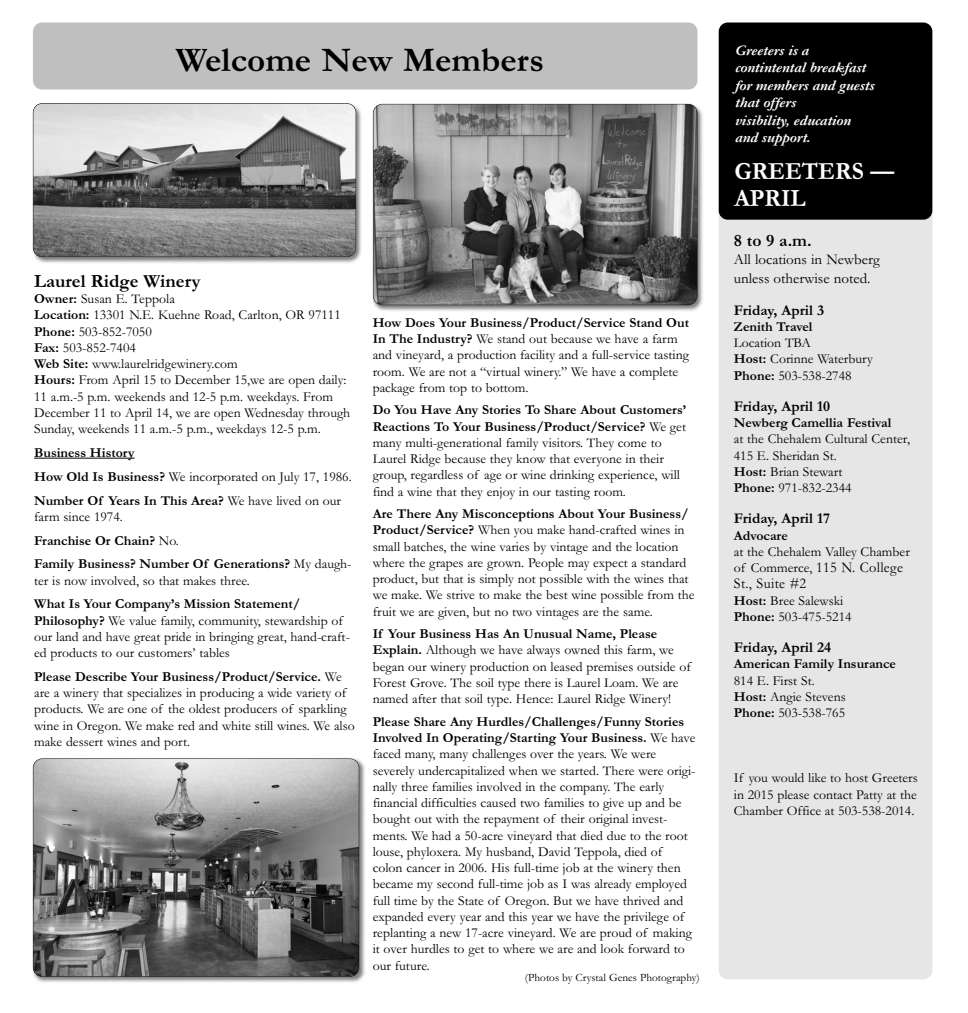
<style>
.page{position:relative;width:968px;height:1013px;background:#fff}
.page>*{position:absolute;margin:0;border:0;box-sizing:border-box;transform-origin:0 0}
.t1{font:700 35px "Garamond";color:#000}
.t2{font:700 25px/26.2px "Garamond";color:#fff;scale:.95 1}
.t3{font:700 18.75px "Garamond";color:#000}
.t4{font:700 17.5px "Garamond";color:#000}
.t5{font:italic 700 15px/17.5px "Garamond";color:#fff}
.t6{font:700 15px "Garamond";color:#000}
.t7{font:15px/18.8px "Garamond";color:#000}
.t8{font:15px/16.2px "Garamond";letter-spacing:.025em;color:#000;scale:.95 1}
.t9{font:13.75px/16.2px "Garamond";color:#000}
.t10{font:700 13.75px/23.8px "Garamond";color:#000}
.t11{font:11.25px "Garamond";color:#000}
.s1{font-weight:700}
.s2{font-weight:400}
.s3{font-size:13.75px}
</style>
<div class="page">
<div style="left:718px;top:205px;width:214px;height:774px;background:#e6e6e6;border-radius:9px"></div>
<div style="left:718px;top:22px;width:214px;height:198px;background:#000;border-radius:9px"></div>
<hr style="left:34px;top:458px;width:101px;height:1px;background:#000">
<div style="left:33px;top:23px;width:664px;height:66px;background:#bfbfbf;border-radius:9px"></div>
<img style="left:32px;top:758px;width:333px;height:225px">
<img style="left:33px;top:758px;width:326px;height:218px;border-radius:9px">
<div style="left:33px;top:758px;width:326px;height:218px;border:1px solid #000;border-radius:9px"></div>
<img style="left:372px;top:103px;width:331px;height:208px">
<img style="left:373px;top:104px;width:324px;height:201px;border-radius:9px">
<div style="left:373px;top:104px;width:324px;height:201px;border:1px solid #000;border-radius:9px"></div>
<img style="left:32px;top:104px;width:329px;height:159px">
<img style="left:33px;top:103px;width:323px;height:154px;border-radius:9px">
<div style="left:33px;top:103px;width:323px;height:154px;border:1px solid #000;border-radius:9px"></div>
<h1 class="t1" style="left:176px;top:38px;width:370px">Welcome New Members</h1>
<h3 class="t3" style="left:34px;top:269px;width:168px">Laurel Ridge Winery</h3>
<p class="t9" style="left:34px;top:290px;width:317px"><span class="s1">Owner:</span> Susan E. Teppola<br><span class="s1">Location:</span> 13301 N.E. Kuehne Road, Carlton, OR 97111<br><span class="s1">Phone:</span> 503-852-7050<br><span class="s1">Fax:</span> 503-852-7404<br><span class="s1">Web Site:</span> www.laurelridgewinery.com<br><span class="s1">Hours:</span> From April 15 to December 15,we are open daily:<br>11 a.m.-5 p.m. weekends and 12-5 p.m. weekdays. From December 11 to April 14, we are open Wednesday through Sunday, weekends 11 a.m.-5 p.m., weekdays 12-5 p.m.</p>
<p class="t10" style="left:34px;top:440px;width:319px">Business History<br>How Old Is Business? <span class="s2">We incorporated on July 17, 1986.<br></span>Number Of Years In This Area? <span class="s2">We have lived on our</span></p>
<p class="t10" style="left:34px;top:504px;width:319px"><span class="s2">farm since 1974.<br></span>Franchise Or Chain? <span class="s2">No.<br></span>Family Business? Number Of Generations? <span class="s2">My daugh-</span></p>
<p class="t9" style="left:34px;top:571px;width:217px">ter is now involved, so that makes three.</p>
<p class="t9" style="left:34px;top:595px;width:317px"><span class="s1">What Is Your Company’s Mission Statement/ Philosophy?</span> We value family, community, stewardship of our land and have great pride in bringing great, hand-craft&shy;ed products to our customers’ tables</p>
<p class="t9" style="left:34px;top:668px;width:322px"><span class="s1">Please Describe Your Business/Product/Service.</span> We are a winery that specializes in producing a wide variety of products. We are one of the oldest producers of sparkling wine in Oregon. We make red and white still wines. We also make dessert wines and port.</p>
<p class="t9" style="left:372px;top:314px;width:318px"><span class="s1">How Does Your Business/Product/Service Stand Out In The Industry?</span> We stand out because we have a farm and vineyard, a production facility and a full-service tasting room. We are not a “virtual winery.” We have a complete package from top to bottom.</p>
<p class="t9" style="left:372px;top:401px;width:315px"><span class="s1">Do You Have Any Stories To Share About Customers’ Reactions To Your Business/Product/Service?</span> We get many multi-generational family visitors. They come to Laurel Ridge because they know that everyone in their group, regardless of age or wine drinking experience, will find a wine that they enjoy in our tasting room.</p>
<p class="t9" style="left:372px;top:505px;width:323px"><span class="s1">Are There Any Misconceptions About Your Business/ Product/Service?</span> When you make hand-crafted wines in small batches, the wine varies by vintage and the location where the grapes are grown. People may expect a standard product, but that is simply not possible with the wines that we make. We strive to make the best wine possible from the fruit we are given, but no two vintages are the same.</p>
<p class="t9" style="left:372px;top:625px;width:320px"><span class="s1">If Your Business Has An Unusual Name, Please Explain.</span> Although we have always owned this farm, we began our winery production on leased premises outside of Forest Grove. The soil type there is Laurel Loam. We are named after that soil type. Hence: Laurel Ridge Winery!</p>
<p class="t9" style="left:372px;top:713px;width:324px"><span class="s1">Please Share Any Hurdles/Challenges/Funny Stories Involved In Operating/Starting Your Business.</span> We have faced many, many challenges over the years. We were severely undercapitalized when we started. There were origi&shy;nally three families involved in the company. The early financial difficulties caused two families to give up and be bought out with the repayment of their original invest&shy;ments. We had a 50-acre vineyard that died due to the root louse, phyloxera. My husband, David Teppola, died of colon cancer in 2006. His full-time job at the winery then became my second full-time job as I was already employed full time by the State of Oregon. But we have thrived and expanded every year and this year we have the privilege of replanting a new 17-acre vineyard. We are proud of making it over hurdles to get to where we are and look forward to our future.</p>
<p class="t11" style="left:525px;top:970px;width:176px">(Photos by Crystal Genes Photography)</p>
<p class="t5" style="left:735px;top:41px;width:141px">Greeters is a contintental breakfast for members and guests that offers<br>visibility, education and support.</p>
<h2 class="t2" style="left:734px;top:158px;width:170px">GREETERS —<br>APRIL</h2>
<p class="t4" style="left:733px;top:229px;width:79px">8 to 9 a.m.</p>
<p class="t7" style="left:733px;top:250px;width:147px">All locations in Newberg unless otherwise noted.</p>
<p class="t6" style="left:733px;top:300px;width:92px">Friday, April 3</p>
<p class="t10" style="left:733px;top:314px;width:80px">Zenith Travel</p>
<p class="t9" style="left:733px;top:334px;width:140px">Location TBA<br><span class="s1">Host:</span> Corinne Waterbury<br><span class="s1">Phone:</span> 503-538-2748</p>
<p class="t6" style="left:733px;top:397px;width:98px">Friday, April 10</p>
<p class="t10" style="left:733px;top:410px;width:159px">Newberg Camellia Festival</p>
<p class="t9" style="left:733px;top:430px;width:178px">at the Chehalem Cultural Center,<br>415 E. Sheridan St.<br><span class="s1">Host:</span> Brian Stewart<br><span class="s1">Phone:</span> 971-832-2344</p>
<p class="t6" style="left:733px;top:509px;width:98px">Friday, April 17</p>
<p class="t10" style="left:733px;top:523px;width:56px">Advocare</p>
<p class="t9" style="left:733px;top:543px;width:177px">at the Chehalem Valley Chamber</p>
<p class="t8" style="left:733px;top:559px;width:180px"><span class="s3">of Commerce,</span> 115 N. College<br>St., Suite #2</p>
<p class="t9" style="left:733px;top:591px;width:119px"><span class="s1">Host:</span> Bree Salewski<br><span class="s1">Phone:</span> 503-475-5214</p>
<p class="t6" style="left:733px;top:638px;width:99px">Friday, April 24</p>
<p class="t10" style="left:733px;top:651px;width:164px">American Family Insurance</p>
<p class="t9" style="left:733px;top:671px;width:113px">814 E. First St.<br><span class="s1">Host:</span> Angie Stevens<br><span class="s1">Phone:</span> 503-538-765</p>
<p class="t9" style="left:733px;top:769px;width:185px;text-align:justify">If you would like to host Greeters in 2015 please contact Patty at the Chamber Office at 503-538-2014.</p>
</div>
